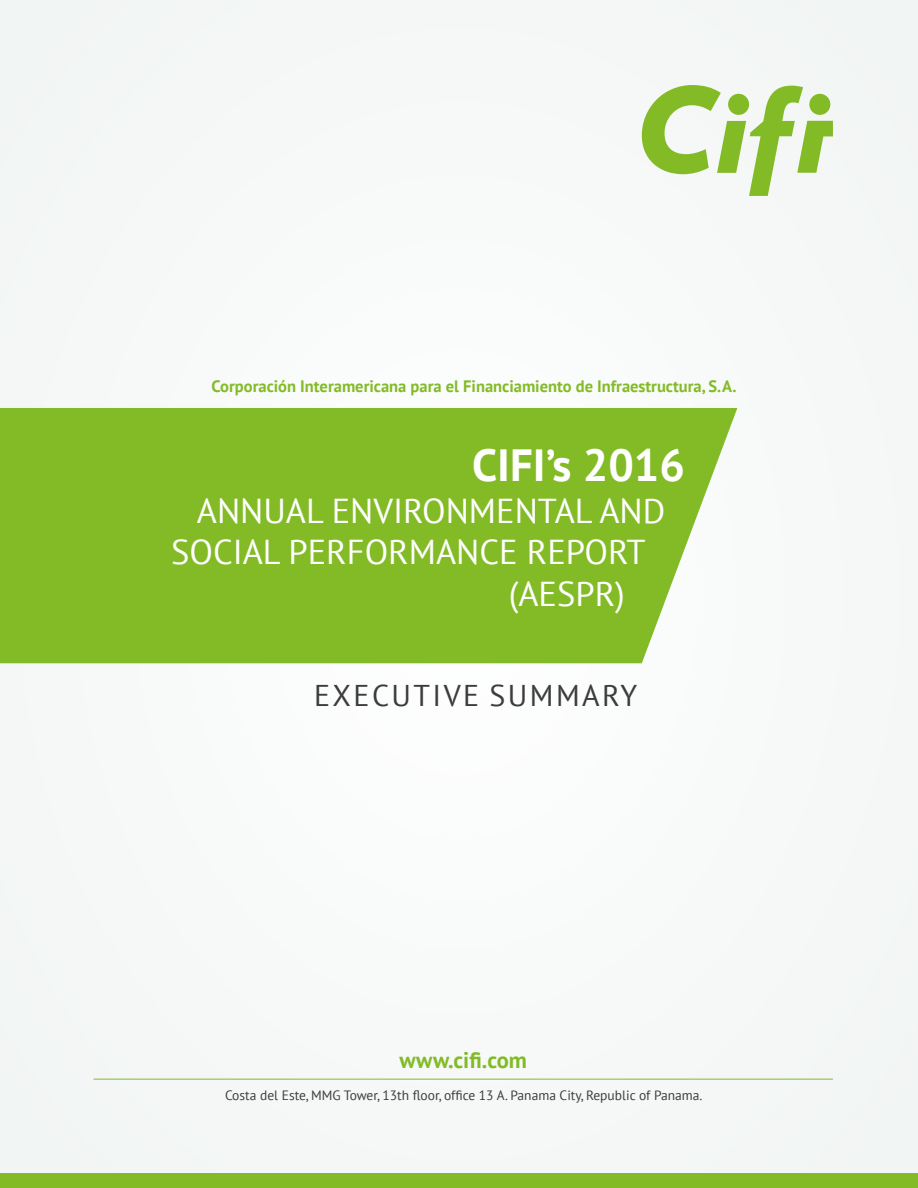
<style>
.page{position:relative;width:918px;height:1188px;background:#f6f8f8}
.page>*{position:absolute;margin:0;border:0;box-sizing:border-box;transform-origin:0 0}
.t1{font:700 45px "PT Sans";color:#fff}
.t2{font:34.5px "PT Sans";color:#fff}
.t3{font:30px "PT Sans";letter-spacing:.08em;color:#3c3c3b}
.t4{font:700 22.5px "PT Sans";color:#83bb26}
.t5{font:700 16.5px "PT Sans";color:#83bb26}
.t6{font:13.5px "PT Sans";color:#3c3c3b}
</style>
<div class="page">
<svg style="left:642px;top:85px;width:191px;height:111px"></svg>
<div style="left:0;top:408px;width:737px;height:255px;background:#83bb26"></div>
<div style="left:0;top:1174px;width:918px;height:14px;background:#83bb26"></div>
<hr style="left:94px;top:1079px;width:739px;height:1px;background:#83bb26">
<p class="t5" style="left:212px;top:375px;width:526px">Corporación Interamericana para el Financiamiento de Infraestructura, S.A.</p>
<h1 class="t1" style="left:472px;top:436px;width:214px">CIFI’s 2016</h1>
<h2 class="t2" style="left:197px;top:489px;width:470px">ANNUAL ENVIRONMENTAL AND</h2>
<h2 class="t2" style="left:171px;top:530px;width:476px">SOCIAL PERFORMANCE REPORT</h2>
<h2 class="t2" style="left:509px;top:571px;width:118px">(AESPR)</h2>
<h3 class="t3" style="left:314px;top:676px;width:325px">EXECUTIVE SUMMARY</h3>
<h3 class="t4" style="left:400px;top:1045px;width:129px">www.cifi.com</h3>
<p class="t6" style="left:225px;top:1087px;width:479px">Costa del Este, MMG Tower, 13th floor, office 13 A. Panama City, Republic of Panama.</p>
</div>
